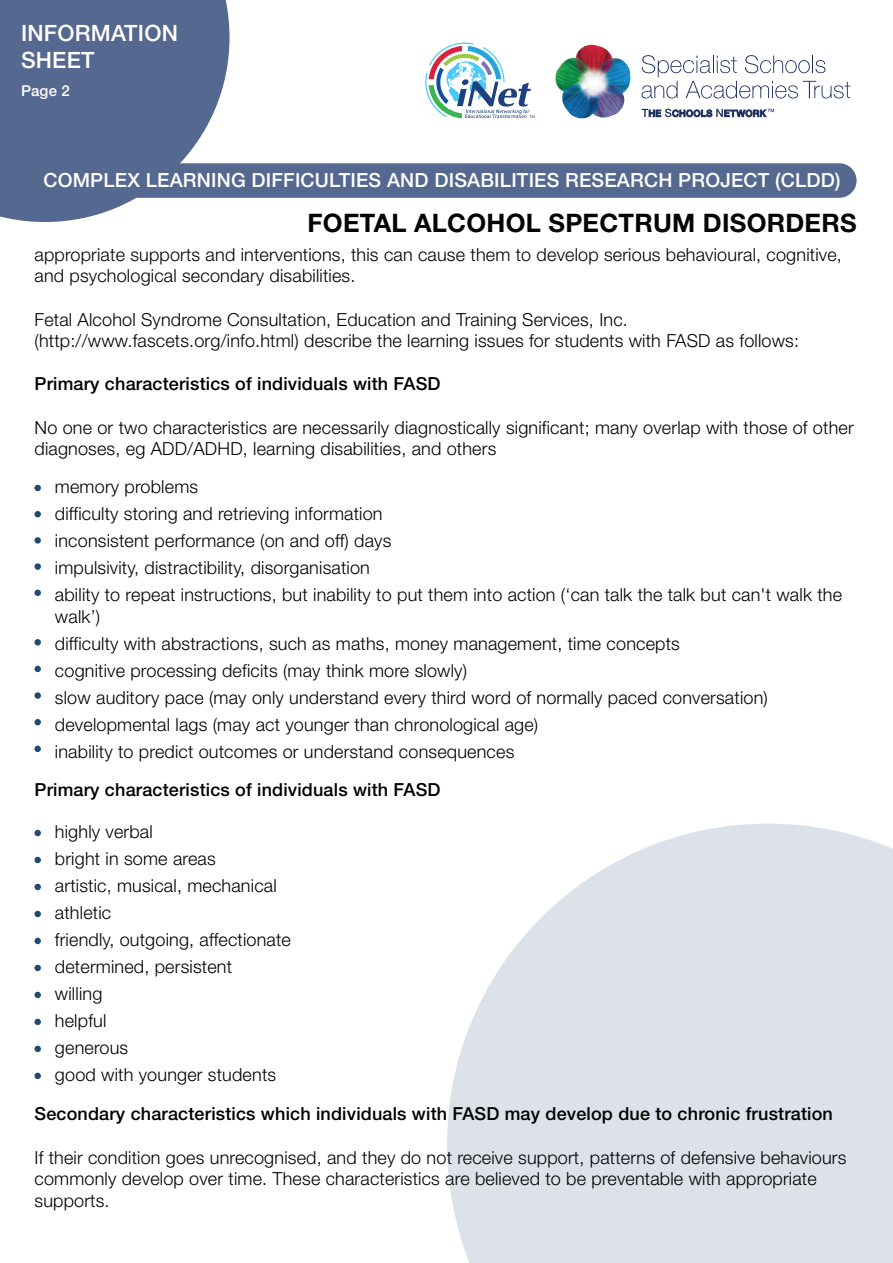
<style>
.page{position:relative;width:893px;height:1263px;background:#fff}
.page>*{position:absolute;margin:0;border:0;box-sizing:border-box;transform-origin:0 0}
.t1{font:700 25.5px "Helvetica Neue";letter-spacing:.01em;color:#040503}
.t2{font:500 22.5px/27px "Helvetica Neue";letter-spacing:.01em;color:#fff}
.t3{font:500 19.5px "Helvetica Neue";letter-spacing:.01em;color:#fff}
.t4{font:300 18px/27px "Helvetica Neue";letter-spacing:.01em;color:#000}
.t5{font:500 18px "Helvetica Neue";letter-spacing:.01em;color:#000}
.t6{font:500 15px "Helvetica Neue";color:#fff}
</style>
<div class="page">
<svg style="left:447px;top:824px;width:446px;height:439px;fill:#dde1e9"></svg>
<div style="left:34px;top:485px;width:7px;height:6px;background:#214975;border-radius:50%"></div>
<div style="left:34px;top:511px;width:7px;height:6px;background:#214975;border-radius:50%"></div>
<div style="left:34px;top:537px;width:7px;height:7px;background:#214975;border-radius:50%"></div>
<div style="left:34px;top:563px;width:7px;height:7px;background:#214975;border-radius:50%"></div>
<div style="left:34px;top:590px;width:7px;height:6px;background:#214975;border-radius:50%"></div>
<div style="left:34px;top:639px;width:7px;height:6px;background:#214975;border-radius:50%"></div>
<div style="left:34px;top:666px;width:7px;height:6px;background:#214975;border-radius:50%"></div>
<div style="left:34px;top:692px;width:7px;height:7px;background:#214975;border-radius:50%"></div>
<div style="left:34px;top:719px;width:7px;height:6px;background:#214975;border-radius:50%"></div>
<div style="left:34px;top:746px;width:7px;height:6px;background:#214975;border-radius:50%"></div>
<div style="left:34px;top:830px;width:7px;height:6px;background:#214975;border-radius:50%"></div>
<div style="left:34px;top:857px;width:7px;height:6px;background:#214975;border-radius:50%"></div>
<div style="left:34px;top:884px;width:7px;height:6px;background:#214975;border-radius:50%"></div>
<div style="left:34px;top:911px;width:7px;height:6px;background:#214975;border-radius:50%"></div>
<div style="left:34px;top:938px;width:7px;height:6px;background:#214975;border-radius:50%"></div>
<div style="left:34px;top:965px;width:7px;height:6px;background:#214975;border-radius:50%"></div>
<div style="left:34px;top:992px;width:7px;height:6px;background:#214975;border-radius:50%"></div>
<div style="left:34px;top:1019px;width:7px;height:6px;background:#214975;border-radius:50%"></div>
<div style="left:34px;top:1046px;width:7px;height:6px;background:#214975;border-radius:50%"></div>
<div style="left:34px;top:1073px;width:7px;height:6px;background:#214975;border-radius:50%"></div>
<svg style="left:0;top:0;width:230px;height:222px;fill:#55688f"></svg>
<div style="left:0;top:163px;width:856px;height:35px;background:#55688f"></div>
<svg style="left:642px;top:109px;width:132px;height:8px"></svg>
<img style="left:555px;top:44px;width:75px;height:75px">
<svg style="left:642px;top:55px;width:208px;height:43px"></svg>
<svg style="left:425px;top:43px;width:110px;height:75px"></svg>
<p class="t2" style="left:21px;top:19px;width:158px">INFORMATION<br>SHEET</p>
<p class="t6" style="left:21px;top:82px;width:50px">Page 2</p>
<p class="t3" style="left:44px;top:169px;width:798px">COMPLEX LEARNING DIFFICULTIES AND DISABILITIES RESEARCH PROJECT (CLDD)</p>
<p class="t1" style="left:308px;top:207px;width:550px">FOETAL ALCOHOL SPECTRUM DISORDERS</p>
<p class="t4" style="left:34px;top:243px;width:809px;line-height:21.6px">appropriate supports and interventions, this can cause them to develop serious behavioural, cognitive, and psychological secondary disabilities.</p>
<p class="t4" style="left:34px;top:308px;width:766px;line-height:21.6px">Fetal Alcohol Syndrome Consultation, Education and Training Services, Inc. (http://www.fascets.org/info.html) describe the learning issues for students with FASD as follows:</p>
<p class="t5" style="left:34px;top:373px;width:407px">Primary characteristics of individuals with FASD</p>
<p class="t4" style="left:34px;top:416px;width:821px;line-height:21.6px">No one or two characteristics are necessarily diagnostically significant; many overlap with those of other diagnoses, eg ADD/ADHD, learning disabilities, and others</p>
<p class="t4" style="left:55px;top:473px;width:789px">memory problems<br>difficulty storing and retrieving information<br>inconsistent performance (on and off) days<br>impulsivity, distractibility, disorganisation<br>ability to repeat instructions, but inability to put them into action (‘can talk the talk but can't walk the</p>
<p class="t4" style="left:55px;top:602px;width:714px">walk’)<br>difficulty with abstractions, such as maths, money management, time concepts<br>cognitive processing deficits (may think more slowly)<br>slow auditory pace (may only understand every third word of normally paced conversation) developmental lags (may act younger than chronological age)<br>inability to predict outcomes or understand consequences</p>
<p class="t5" style="left:34px;top:779px;width:407px">Primary characteristics of individuals with FASD</p>
<p class="t4" style="left:55px;top:818px;width:237px">highly verbal<br>bright in some areas<br>artistic, musical, mechanical athletic<br>friendly, outgoing, affectionate determined, persistent<br>willing<br>helpful<br>generous<br>good with younger students</p>
<p class="t5" style="left:34px;top:1103px;width:800px">Secondary characteristics which individuals with FASD may develop due to chronic frustration</p>
<p class="t4" style="left:34px;top:1146px;width:813px;line-height:21.6px">If their condition goes unrecognised, and they do not receive support, patterns of defensive behaviours commonly develop over time. These characteristics are believed to be preventable with appropriate supports.</p>
</div>
